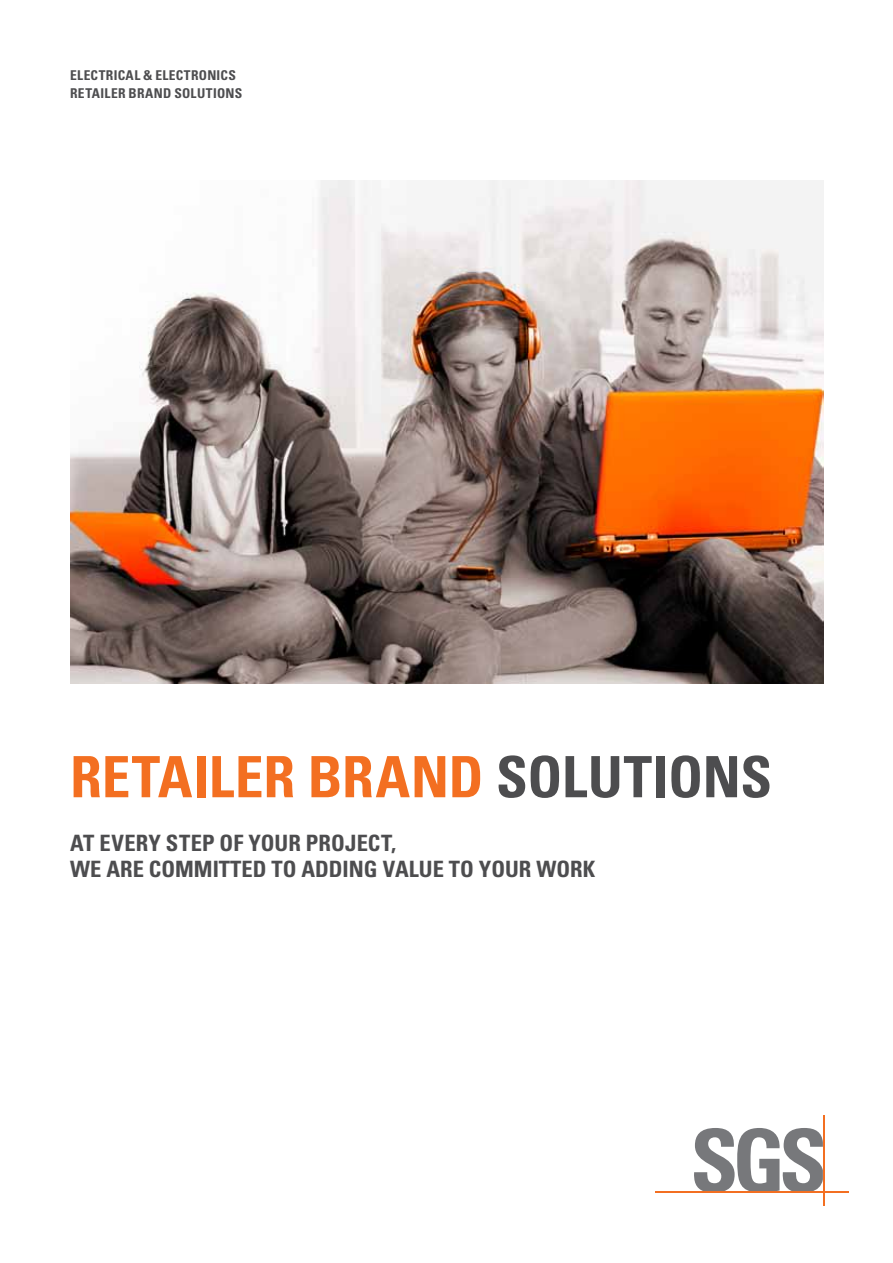
<style>
.page{position:relative;width:893px;height:1263px;background:#fff}
.page>*{position:absolute;margin:0;border:0;box-sizing:border-box;transform-origin:0 0}
.t1{font:700 condensed 57px "Univers";letter-spacing:-.005em;color:#f36f21}
.t2{font:700 condensed 22.5px/25.5px "Univers";color:#4d4d4f}
.t3{font:700 condensed 13.5px/18.1px "Univers";letter-spacing:.03em;color:#4d4d4f}
.s1{color:#4d4d4f}
</style>
<div class="page">
<svg style="left:694px;top:1128px;width:129px;height:63px"></svg>
<hr style="left:655px;top:1191px;width:194px;height:2px;background:#f36f21">
<hr style="left:823px;top:1115px;width:1px;height:91px;background:#f36f21">
<img style="left:70px;top:181px;width:753px;height:502px">
<p class="t3" style="left:70px;top:66px;width:174px">ELECTRICAL &amp; ELECTRONICS<br>RETAILER BRAND SOLUTIONS</p>
<h1 class="t1" style="left:70px;top:742px;width:703px">RETAILER BRAND <span class="s1">SOLUTIONS</span></h1>
<p class="t2" style="left:70px;top:830px;width:526px">AT EVERY STEP OF YOUR PROJECT,<br>WE ARE COMMITTED TO ADDING VALUE TO YOUR WORK</p>
</div>
